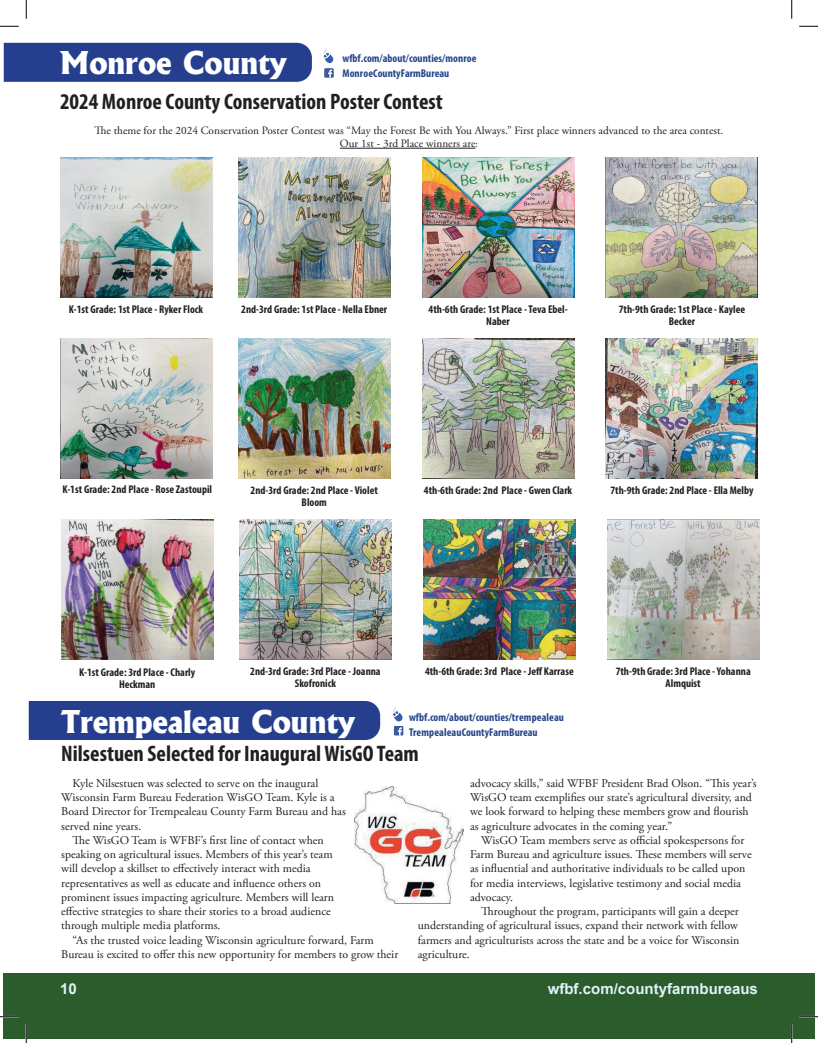
<style>
.page{position:relative;width:818px;height:1043px;background:#fff}
.page>*{position:absolute;margin:0;border:0;box-sizing:border-box;transform-origin:0 0}
.t1{font:800 30px "Albertus";color:#fff}
.t2{font:700 condensed 22.5px "Myriad Pro";color:#231f20}
.t3{font:700 15px "Arial";color:#e1f2fb}
.t4{font:11.88px/14.2px "Adobe Garamond Pro";color:#231f20}
.t5{font:700 condensed 11.25px/12.5px "Myriad Pro";color:#231f20;text-align:center}
.t6{font:11.25px/13.5px "Adobe Garamond Pro";color:#231f20;text-align:center}
.t7{font:700 condensed 11.25px/15px "Myriad Pro";color:#23448a}
.s1{font-size:10px}
</style>
<div class="page">
<div style="left:4px;top:973px;width:810px;height:66px;background:#2c5b2c"></div>
<svg style="left:323px;top:48px;width:11px;height:30px"></svg>
<div style="left:4px;top:43px;width:308px;height:39px;background:#253f8e"></div>
<hr style="left:340px;top:148px;width:135px;height:1px;background:#231f20">
<div style="left:29px;top:701px;width:351px;height:39px;background:#253f8e"></div>
<svg style="left:393px;top:706px;width:10px;height:29px"></svg>
<img style="left:60px;top:157px;width:152px;height:140px">
<img style="left:606px;top:158px;width:152px;height:140px">
<img style="left:238px;top:158px;width:152px;height:140px">
<img style="left:422px;top:158px;width:152px;height:140px">
<img style="left:60px;top:338px;width:152px;height:140px">
<img style="left:606px;top:338px;width:152px;height:140px">
<img style="left:238px;top:338px;width:152px;height:140px">
<img style="left:422px;top:338px;width:152px;height:140px">
<img style="left:61px;top:519px;width:152px;height:140px">
<img style="left:607px;top:519px;width:152px;height:140px">
<img style="left:239px;top:519px;width:152px;height:140px">
<img style="left:423px;top:519px;width:152px;height:140px">
<img style="left:354px;top:787px;width:109px;height:116px">
<svg style="left:0;top:25px;width:19px;height:2px"></svg>
<svg style="left:799px;top:25px;width:19px;height:2px"></svg>
<svg style="left:0;top:1015px;width:19px;height:2px"></svg>
<svg style="left:799px;top:1015px;width:19px;height:2px"></svg>
<svg style="left:25px;top:0;width:2px;height:19px"></svg>
<svg style="left:25px;top:1024px;width:2px;height:18px"></svg>
<svg style="left:791px;top:0;width:1px;height:19px"></svg>
<svg style="left:791px;top:1024px;width:1px;height:18px"></svg>
<h1 class="t1" style="left:60px;top:44px;width:228px">Monroe County</h1>
<p class="t7" style="left:342px;top:51px;width:136px">wfbf.com/about/counties/monroe</p>
<p class="t7" style="left:342px;top:66px;width:108px">MonroeCountyFarmBureau</p>
<h2 class="t2" style="left:60px;top:87px;width:384px">2024 Monroe County Conservation Poster Contest</h2>
<p class="t6" style="left:94px;top:124px;width:630px">The theme for the 2024 Conservation Poster Contest was “May the Forest Be with You Always.” First place winners advanced to the area contest.<br>Our 1st - 3rd Place winners are<span class="s1">:</span></p>
<p class="t5" style="left:69px;top:302px;width:136px">K-1st Grade: 1st Place - Ryker Flock</p>
<p class="t5" style="left:241px;top:302px;width:147px">2nd-3rd Grade: 1st Place - Nella Ebner</p>
<p class="t5" style="left:428px;top:302px;width:140px">4th-6th Grade: 1st Place - Teva Ebel-<br>Naber</p>
<p class="t5" style="left:618px;top:302px;width:128px">7th-9th Grade: 1st Place - Kaylee<br>Becker</p>
<p class="t5" style="left:62px;top:483px;width:151px">K-1st Grade: 2nd Place - Rose Zastoupil</p>
<p class="t5" style="left:250px;top:483px;width:129px">2nd-3rd Grade: 2nd Place - Violet<br>Bloom</p>
<p class="t5" style="left:424px;top:483px;width:150px">4th-6th Grade: 2nd Place - Gwen Clark</p>
<p class="t5" style="left:610px;top:483px;width:144px">7th-9th Grade: 2nd Place - Ella Melby</p>
<p class="t5" style="left:79px;top:665px;width:117px">K-1st Grade: 3rd Place - Charly<br>Heckman</p>
<p class="t5" style="left:250px;top:664px;width:132px">2nd-3rd Grade: 3rd Place - Joanna<br>Skofronick</p>
<p class="t5" style="left:425px;top:664px;width:150px">4th-6th Grade: 3rd Place - Jeff Karrase</p>
<p class="t5" style="left:615px;top:664px;width:136px">7th-9th Grade: 3rd Place - Yohanna<br>Almquist</p>
<h1 class="t1" style="left:61px;top:702px;width:295px">Trempealeau County</h1>
<p class="t7" style="left:409px;top:709px;width:156px">wfbf.com/about/counties/trempealeau<br>TrempealeauCountyFarmBureau</p>
<h2 class="t2" style="left:61px;top:739px;width:359px">Nilsestuen Selected for Inaugural WisGO Team</h2>
<p class="t4" style="left:72px;top:776px;width:247px">Kyle Nilsestuen was selected to serve on the inaugural</p>
<p class="t4" style="left:61px;top:790px;width:275px">Wisconsin Farm Bureau Federation WisGO Team. Kyle is a</p>
<p class="t4" style="left:61px;top:805px;width:286px">Board Director for Trempealeau County Farm Bureau and has</p>
<p class="t4" style="left:61px;top:819px;width:82px">served nine years.</p>
<p class="t4" style="left:72px;top:833px;width:253px">The WisGO Team is WFBF’s first line of contact when</p>
<p class="t4" style="left:61px;top:847px;width:273px">speaking on agricultural issues. Members of this year’s team</p>
<p class="t4" style="left:61px;top:862px;width:251px">will develop a skillset to effectively interact with media</p>
<p class="t4" style="left:61px;top:876px;width:261px">representatives as well as educate and influence others on</p>
<p class="t4" style="left:61px;top:890px;width:274px">prominent issues impacting agriculture. Members will learn</p>
<p class="t4" style="left:61px;top:904px;width:271px">effective strategies to share their stories to a broad audience</p>
<p class="t4" style="left:61px;top:919px;width:161px">through multiple media platforms.</p>
<p class="t4" style="left:72px;top:933px;width:303px">“As the trusted voice leading Wisconsin agriculture forward, Farm</p>
<p class="t4" style="left:61px;top:947px;width:338px">Bureau is excited to offer this new opportunity for members to grow their</p>
<p class="t4" style="left:470px;top:776px;width:288px">advocacy skills,” said WFBF President Brad Olson. “This year’s WisGO team exemplifies our state’s agricultural diversity, and we look forward to helping these members grow and flourish as agriculture advocates in the coming year.”</p>
<p class="t4" style="left:470px;top:833px;width:283px;text-indent:11px">WisGO Team members serve as official spokespersons for Farm Bureau and agriculture issues. These members will serve as influential and authoritative individuals to be called upon for media interviews, legislative testimony and social media advocacy.</p>
<p class="t4" style="left:418px;top:904px;width:323px;text-indent:63px">Throughout the program, participants will gain a deeper understanding of agricultural issues, expand their network with fellow farmers and agriculturists across the state and be a voice for Wisconsin agriculture.</p>
<p class="t3" style="left:60px;top:978px;width:18px">10</p>
<p class="t3" style="left:547px;top:978px;width:212px">wfbf.com/countyfarmbureaus</p>
</div>
